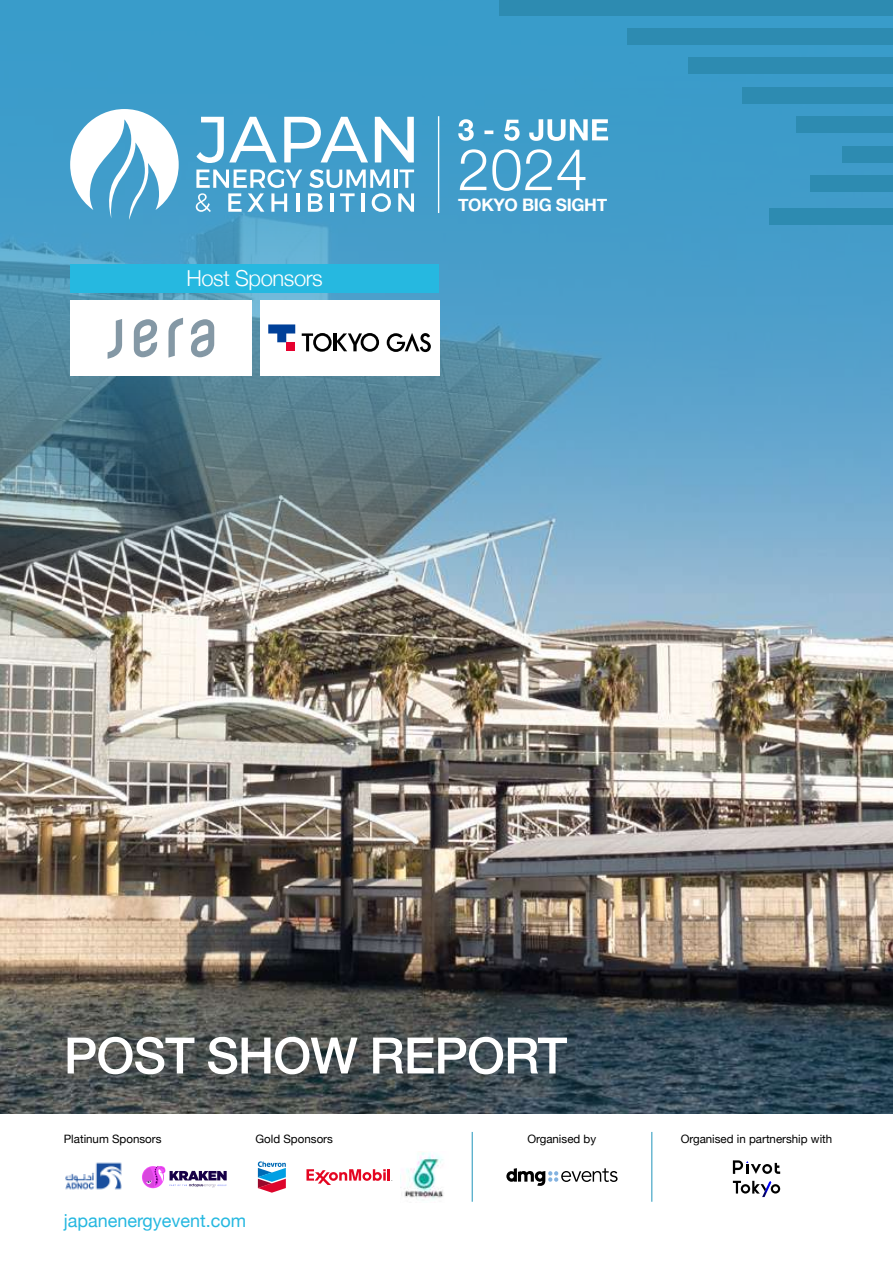
<style>
.page{position:relative;width:893px;height:1263px;background:#fff}
.page>*{position:absolute;margin:0;border:0;box-sizing:border-box;transform-origin:0 0}
.t1{font:500 50.25px "Helvetica Neue";letter-spacing:-.02em;color:#fff}
.t2{font:300 22.05px "Helvetica Neue";letter-spacing:-.02em;color:#fff}
.t3{font:18px "Helvetica Neue";color:#26b8e0}
.t4{font:700 17.25px "Helvetica Neue";letter-spacing:-.02em;color:#fff}
.t5{font:11.55px "Helvetica Neue";color:#000}
</style>
<div class="page">
<img style="left:0;top:730px;width:893px;height:384px">
<img style="left:0;top:0;width:893px;height:730px">
<svg style="left:70px;top:109px;width:109px;height:111px"></svg>
<svg style="left:196px;top:117px;width:81px;height:46px"></svg>
<svg style="left:284px;top:117px;width:84px;height:45px"></svg>
<svg style="left:375px;top:117px;width:39px;height:45px"></svg>
<hr style="left:394px;top:170px;width:3px;height:18px;background:#fff">
<svg style="left:196px;top:169px;width:106px;height:43px"></svg>
<hr style="left:296px;top:193px;width:3px;height:19px;background:#fff">
<svg style="left:308px;top:169px;width:83px;height:43px"></svg>
<svg style="left:398px;top:170px;width:16px;height:42px"></svg>
<hr style="left:438px;top:116px;width:1px;height:97px;background:#fff">
<svg style="left:458px;top:119px;width:150px;height:22px"></svg>
<svg style="left:460px;top:149px;width:125px;height:42px"></svg>
<div style="left:70px;top:265px;width:369px;height:28px;background:#26b8e0"></div>
<div style="left:71px;top:300px;width:181px;height:76px;background:#fff"></div>
<svg style="left:108px;top:319px;width:14px;height:40px"></svg>
<svg style="left:134px;top:319px;width:23px;height:38px"></svg>
<svg style="left:168px;top:318px;width:15px;height:40px"></svg>
<svg style="left:191px;top:319px;width:23px;height:38px"></svg>
<div style="left:260px;top:300px;width:179px;height:76px;background:#fff"></div>
<svg style="left:302px;top:333px;width:77px;height:19px"></svg>
<svg style="left:387px;top:333px;width:44px;height:19px"></svg>
<svg style="left:268px;top:324px;width:27px;height:18px"></svg>
<div style="left:286px;top:342px;width:9px;height:9px;background:#e6002e"></div>
<div style="left:689px;top:57px;width:204px;height:17px;background:#2d8bb1"></div>
<div style="left:743px;top:87px;width:150px;height:17px;background:#2d8bb1"></div>
<div style="left:797px;top:116px;width:96px;height:17px;background:#2d8bb1"></div>
<div style="left:627px;top:28px;width:266px;height:17px;background:#2d8bb1"></div>
<div style="left:500px;top:0;width:393px;height:15px;background:#2d8bb1"></div>
<div style="left:842px;top:146px;width:51px;height:17px;background:#2d8bb1"></div>
<div style="left:810px;top:176px;width:83px;height:16px;background:#2d8bb1"></div>
<div style="left:770px;top:208px;width:123px;height:16px;background:#2d8bb1"></div>
<svg style="left:506px;top:1168px;width:112px;height:18px"></svg>
<svg style="left:733px;top:1160px;width:47px;height:14px"></svg>
<svg style="left:733px;top:1181px;width:47px;height:16px"></svg>
<hr style="left:652px;top:1132px;width:1px;height:70px;background:#2194ba">
<hr style="left:472px;top:1132px;width:1px;height:70px;background:#2194ba">
<svg style="left:142px;top:1166px;width:85px;height:22px"></svg>
<img style="left:65px;top:1162px;width:57px;height:28px">
<svg style="left:258px;top:1161px;width:28px;height:32px"></svg>
<img style="left:400px;top:1152px;width:44px;height:47px">
<svg style="left:306px;top:1169px;width:86px;height:16px"></svg>
<h2 class="t2" style="left:186px;top:260px;width:138px">Host Sponsors</h2>
<h3 class="t4" style="left:458px;top:191px;width:151px">TOKYO BIG SIGHT</h3>
<h1 class="t1" style="left:64px;top:1015px;width:505px">POST SHOW REPORT</h1>
<p class="t5" style="left:64px;top:1130px;width:99px">Platinum Sponsors</p>
<p class="t5" style="left:255px;top:1130px;width:79px">Gold Sponsors</p>
<p class="t5" style="left:527px;top:1130px;width:70px">Organised by</p>
<p class="t5" style="left:681px;top:1130px;width:153px">Organised in partnership with</p>
<h3 class="t3" style="left:64px;top:1208px;width:184px">japanenergyevent.com</h3>
</div>
